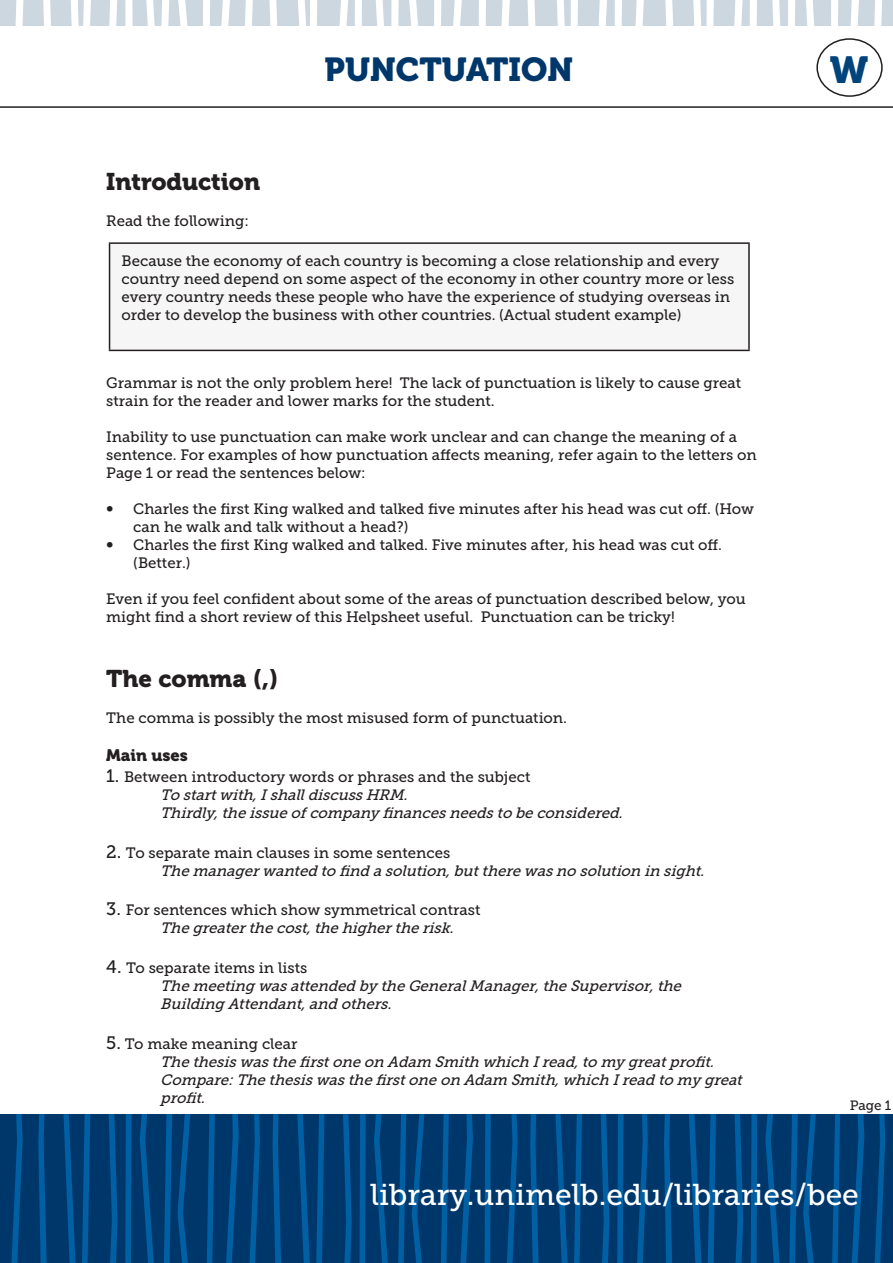
<style>
.page{position:relative;width:893px;height:1263px;background:#fff}
.page>*{position:absolute;margin:0;border:0;box-sizing:border-box;transform-origin:0 0}
.t1{font:37.5px "Museo 900";color:#00447b}
.t2{font:33px "Museo 900";color:#00376b}
.t3{font:30px "Museo Slab 500";color:#fff}
.t4{font:24px "Museo 900";color:#231f20}
.t5{font:16.5px "Museo 900";color:#231f20}
.t6{font:15px/18px "Museo Slab 500";color:#231f20}
.t7{font:italic 15px/18px "Museo Slab 500";color:#231f20}
.t8{font:13.5px "Museo Slab 500";color:#231f20}
.s1{font-size:18px}
</style>
<div class="page">
<div style="left:0;top:1114px;width:893px;height:148px;background:#00376b"></div>
<svg style="left:11px;top:1114px;width:12px;height:149px"></svg>
<svg style="left:249px;top:1114px;width:11px;height:149px"></svg>
<svg style="left:506px;top:1114px;width:12px;height:149px"></svg>
<svg style="left:38px;top:1114px;width:9px;height:149px"></svg>
<svg style="left:273px;top:1114px;width:9px;height:149px"></svg>
<svg style="left:530px;top:1114px;width:9px;height:149px"></svg>
<svg style="left:63px;top:1114px;width:13px;height:149px"></svg>
<svg style="left:555px;top:1114px;width:13px;height:149px"></svg>
<svg style="left:82px;top:1114px;width:8px;height:149px"></svg>
<svg style="left:297px;top:1114px;width:27px;height:149px"></svg>
<svg style="left:574px;top:1114px;width:8px;height:149px"></svg>
<svg style="left:109px;top:1114px;width:8px;height:149px"></svg>
<svg style="left:343px;top:1114px;width:9px;height:149px"></svg>
<svg style="left:601px;top:1114px;width:8px;height:149px"></svg>
<svg style="left:125px;top:1114px;width:7px;height:149px"></svg>
<svg style="left:359px;top:1114px;width:7px;height:149px"></svg>
<svg style="left:617px;top:1114px;width:6px;height:149px"></svg>
<svg style="left:484px;top:1114px;width:7px;height:149px"></svg>
<svg style="left:140px;top:1114px;width:15px;height:149px"></svg>
<svg style="left:374px;top:1114px;width:15px;height:149px"></svg>
<svg style="left:164px;top:1114px;width:8px;height:149px"></svg>
<svg style="left:398px;top:1114px;width:8px;height:149px"></svg>
<svg style="left:178px;top:1114px;width:12px;height:149px"></svg>
<svg style="left:412px;top:1114px;width:12px;height:149px"></svg>
<svg style="left:206px;top:1114px;width:9px;height:149px"></svg>
<svg style="left:440px;top:1114px;width:9px;height:149px"></svg>
<svg style="left:225px;top:1114px;width:14px;height:149px"></svg>
<svg style="left:459px;top:1114px;width:14px;height:149px"></svg>
<svg style="left:636px;top:1114px;width:12px;height:149px"></svg>
<svg style="left:874px;top:1114px;width:11px;height:149px"></svg>
<svg style="left:664px;top:1114px;width:9px;height:149px"></svg>
<svg style="left:689px;top:1114px;width:27px;height:149px"></svg>
<svg style="left:734px;top:1114px;width:9px;height:149px"></svg>
<svg style="left:751px;top:1114px;width:6px;height:149px"></svg>
<svg style="left:765px;top:1114px;width:16px;height:149px"></svg>
<svg style="left:789px;top:1114px;width:27px;height:149px"></svg>
<svg style="left:832px;top:1114px;width:8px;height:149px"></svg>
<svg style="left:851px;top:1114px;width:13px;height:149px"></svg>
<div style="left:0;top:0;width:893px;height:26px;background:#ccd7e0"></div>
<svg style="left:16px;top:0;width:8px;height:26px"></svg>
<svg style="left:161px;top:0;width:9px;height:26px"></svg>
<svg style="left:203px;top:0;width:7px;height:26px"></svg>
<svg style="left:571px;top:0;width:7px;height:26px"></svg>
<svg style="left:615px;top:0;width:7px;height:26px"></svg>
<svg style="left:750px;top:0;width:7px;height:26px"></svg>
<svg style="left:831px;top:0;width:7px;height:26px"></svg>
<svg style="left:874px;top:0;width:8px;height:26px"></svg>
<svg style="left:788px;top:0;width:7px;height:26px"></svg>
<svg style="left:391px;top:0;width:8px;height:26px"></svg>
<svg style="left:434px;top:0;width:8px;height:26px"></svg>
<svg style="left:479px;top:0;width:7px;height:26px"></svg>
<svg style="left:221px;top:0;width:9px;height:26px"></svg>
<svg style="left:339px;top:0;width:23px;height:26px"></svg>
<svg style="left:453px;top:0;width:9px;height:26px"></svg>
<svg style="left:501px;top:0;width:9px;height:26px"></svg>
<svg style="left:599px;top:0;width:8px;height:26px"></svg>
<svg style="left:635px;top:0;width:9px;height:26px"></svg>
<svg style="left:734px;top:0;width:9px;height:26px"></svg>
<svg style="left:851px;top:0;width:8px;height:26px"></svg>
<svg style="left:245px;top:0;width:8px;height:26px"></svg>
<svg style="left:109px;top:0;width:8px;height:26px"></svg>
<svg style="left:43px;top:0;width:8px;height:26px"></svg>
<svg style="left:71px;top:0;width:20px;height:26px"></svg>
<div style="left:125px;top:0;width:8px;height:26px;background:#fff"></div>
<svg style="left:146px;top:0;width:9px;height:26px"></svg>
<svg style="left:269px;top:0;width:8px;height:26px"></svg>
<svg style="left:298px;top:0;width:19px;height:26px"></svg>
<svg style="left:375px;top:0;width:9px;height:26px"></svg>
<svg style="left:527px;top:0;width:8px;height:26px"></svg>
<svg style="left:557px;top:0;width:8px;height:26px"></svg>
<svg style="left:665px;top:0;width:8px;height:26px"></svg>
<svg style="left:806px;top:0;width:8px;height:26px"></svg>
<svg style="left:693px;top:0;width:21px;height:26px"></svg>
<svg style="left:772px;top:0;width:8px;height:26px"></svg>
<svg style="left:409px;top:0;width:9px;height:26px"></svg>
<svg style="left:178px;top:0;width:9px;height:26px"></svg>
<hr style="left:0;top:106px;width:893px;height:2px;background:#231f20">
<div style="left:816px;top:38px;width:67px;height:59px;border:2px solid #231f20;border-radius:50%"></div>
<div style="left:110px;top:243px;width:639px;height:107px;background:#f6f6f7"></div>
<hr style="left:109px;top:242px;width:641px;height:2px;background:#231f20">
<hr style="left:109px;top:244px;width:1px;height:106px;background:#231f20">
<hr style="left:748px;top:244px;width:2px;height:106px;background:#231f20">
<hr style="left:109px;top:350px;width:641px;height:1px;background:#231f20">
<p class="t4" style="left:106px;top:168px;width:155px">Introduction</p>
<p class="t6" style="left:106px;top:212px;width:144px">Read the following:</p>
<h2 class="t2" style="left:325px;top:51px;width:250px">PUNCTUATION</h2>
<h1 class="t1" style="left:830px;top:49px;width:40px">W</h1>
<p class="t6" style="left:122px;top:252px;width:614px">Because the economy of each country is becoming a close relationship and every country need depend on some aspect of the economy in other country more or less every country needs these people who have the experience of studying overseas in order to develop the business with other countries. (Actual student example)</p>
<p class="t6" style="left:106px;top:374px;width:636px">Grammar is not the only problem here! The lack of punctuation is likely to cause great strain for the reader and lower marks for the student.</p>
<p class="t6" style="left:106px;top:428px;width:652px">Inability to use punctuation can make work unclear and can change the meaning of a sentence. For examples of how punctuation affects meaning, refer again to the letters on<br>Page 1 or read the sentences below:</p>
<p class="t6" style="left:133px;top:500px;width:622px;text-indent:-27px"><span class="s1">•</span> Charles the first King walked and talked five minutes after his head was cut off. (How can he walk and talk without a head?)</p>
<p class="t6" style="left:133px;top:536px;width:590px;text-indent:-27px"><span class="s1">•</span> Charles the first King walked and talked. Five minutes after, his head was cut off. (Better.)</p>
<p class="t6" style="left:106px;top:590px;width:641px">Even if you feel confident about some of the areas of punctuation described below, you might find a short review of this Helpsheet useful. Punctuation can be tricky!</p>
<p class="t4" style="left:106px;top:665px;width:174px">The comma (,)</p>
<p class="t6" style="left:106px;top:709px;width:462px">The comma is possibly the most misused form of punctuation.</p>
<p class="t5" style="left:106px;top:745px;width:83px">Main uses</p>
<p class="t6" style="left:106px;top:768px;width:426px"><span class="s1">1.</span> Between introductory words or phrases and the subject</p>
<p class="t7" style="left:160px;top:786px;width:253px">To startwith,IshalldiscussHRM.</p>
<p class="t7" style="left:160px;top:804px;width:468px">Thirdly,theissueofcompany financesneedsto beconsidered.</p>
<p class="t6" style="left:106px;top:844px;width:345px"><span class="s1">2.</span> To separate main clauses in some sentences</p>
<p class="t7" style="left:160px;top:862px;width:550px">Themanagerwanted to find asolution,buttherewasno solution in sight.</p>
<p class="t6" style="left:106px;top:901px;width:376px"><span class="s1">3.</span> For sentences which show symmetrical contrast</p>
<p class="t7" style="left:160px;top:919px;width:299px">Thegreaterthecost,thehighertherisk.</p>
<p class="t6" style="left:106px;top:959px;width:202px"><span class="s1">4.</span> To separate items in lists</p>
<p class="t7" style="left:160px;top:977px;width:527px">Themeeting wasattended by theGeneralManager,theSupervisor,the<br>Building Attendant,and others.</p>
<p class="t6" style="left:106px;top:1034px;width:193px"><span class="s1">5.</span> To make meaning clear</p>
<p class="t7" style="left:160px;top:1052px;width:559px">Thethesiswasthefirstoneon Adam Smith which Iread,to my greatprofit.</p>
<p class="t7" style="left:160px;top:1070px;width:587px">Compare:Thethesiswasthefirstoneon Adam Smith,which Iread to my great profit.</p>
<p class="t8" style="left:850px;top:1098px;width:43px">Page 1</p>
<p class="t3" style="left:370px;top:1177px;width:490px">library.unimelb.edu/libraries/bee</p>
</div>
